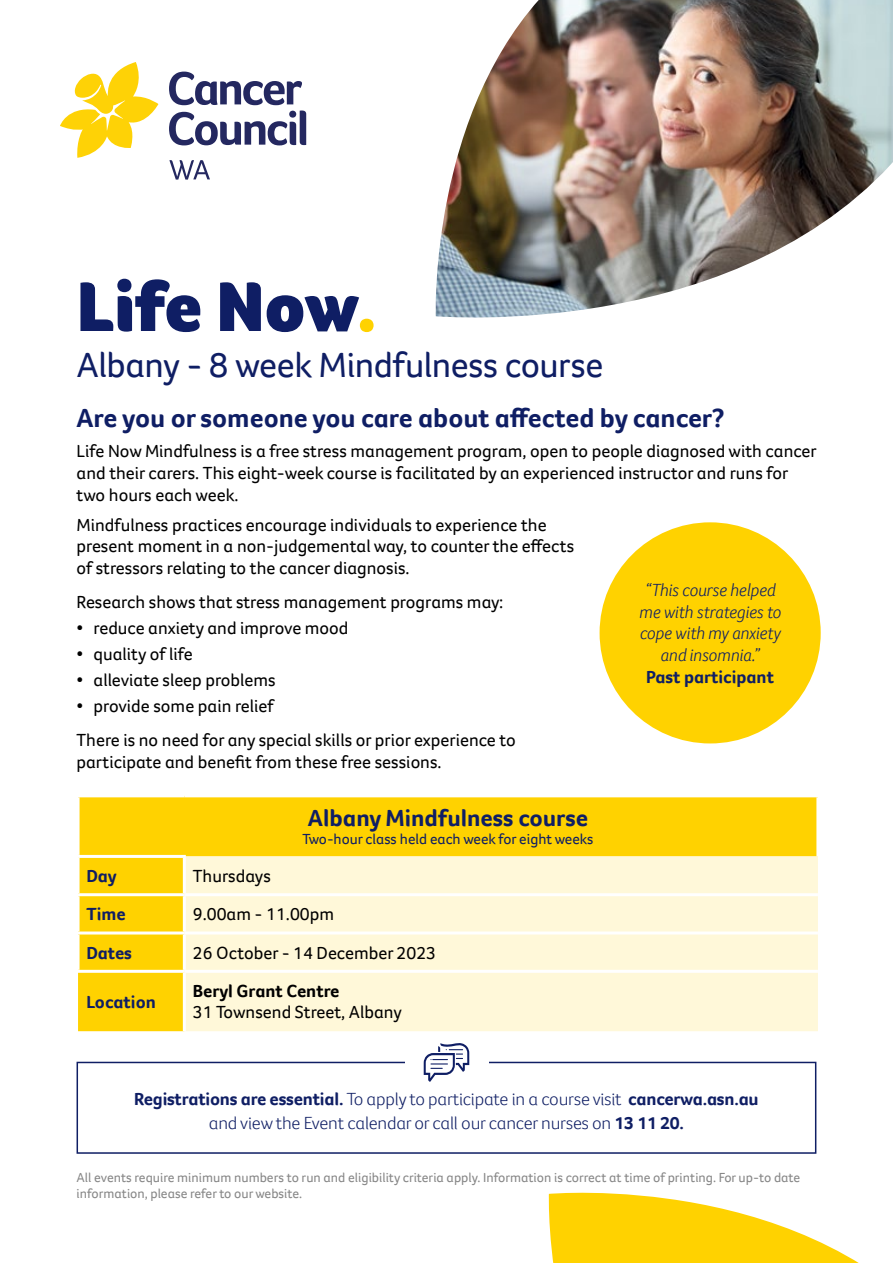
<style>
.page{position:relative;width:893px;height:1263px;background:#fff}
.page>*{position:absolute;margin:0;border:0;box-sizing:border-box;transform-origin:0 0}
.t1{font:900 72px "Foco CC";color:#0f1e64}
.t2{font:36px "Foco CC";letter-spacing:-.015em;color:#0f1e64}
.t3{font:700 27px "Foco CC";color:#0f1e64}
.t4{font:700 24px "Foco CC";color:#0f1e64}
.t5{font:18px/21.6px "Foco CC";color:#000}
.t6{font:300 18px/24px "Foco CC";letter-spacing:-.01em;color:#0f1e64;text-align:center}
.t7{font:italic 300 18px/21.6px "Foco CC";color:#0f1e64;text-align:center}
.t8{font:700 18px "Foco CC";color:#0f1e64}
.t9{font:700 18px "Foco CC";color:#000}
.t10{font:15px "Foco CC";color:#0f1e64}
.t11{font:13.5px/16.2px "Foco CC";color:#878787}
.s1{color:#ffd200}
.s2{font-weight:700}
</style>
<div class="page">
<svg style="left:60px;top:62px;width:98px;height:96px"></svg>
<svg style="left:169px;top:160px;width:41px;height:20px"></svg>
<svg style="left:169px;top:72px;width:137px;height:73px"></svg>
<div style="left:600px;top:522px;width:221px;height:221px;background:#ffd200;border-radius:50%"></div>
<img style="left:435px;top:0;width:458px;height:318px">
<svg style="left:548px;top:1192px;width:311px;height:71px"></svg>
<div style="left:77px;top:1062px;width:739px;height:92px;border:2px solid #0f1e64"></div>
<div style="left:405px;top:1039px;width:83px;height:45px;background:#fff"></div>
<svg style="left:424px;top:1043px;width:45px;height:39px"></svg>
<div style="left:78px;top:797px;width:738px;height:234px;background:#ffd200"></div>
<div style="left:186px;top:856px;width:632px;height:175px;background:#fff8d9"></div>
<hr style="left:183px;top:858px;width:3px;height:35px;background:#fff">
<hr style="left:77px;top:893px;width:107px;height:3px;background:#fff">
<hr style="left:184px;top:893px;width:634px;height:3px;background:#fff">
<hr style="left:183px;top:896px;width:3px;height:35px;background:#fff">
<hr style="left:77px;top:931px;width:107px;height:3px;background:#fff">
<hr style="left:184px;top:931px;width:634px;height:3px;background:#fff">
<hr style="left:184px;top:970px;width:634px;height:3px;background:#fff">
<hr style="left:183px;top:973px;width:3px;height:58px;background:#fff">
<hr style="left:77px;top:797px;width:3px;height:58px;background:#fff">
<hr style="left:77px;top:855px;width:109px;height:3px;background:#fff">
<hr style="left:77px;top:858px;width:3px;height:35px;background:#fff">
<hr style="left:77px;top:896px;width:3px;height:35px;background:#fff">
<hr style="left:77px;top:934px;width:3px;height:36px;background:#fff">
<hr style="left:183px;top:934px;width:3px;height:36px;background:#fff">
<hr style="left:77px;top:970px;width:107px;height:3px;background:#fff">
<h1 class="t1" style="left:77px;top:259px;width:302px">Life Now<span class="s1">.</span></h1>
<h2 class="t2" style="left:77px;top:340px;width:528px">Albany - 8 week Mindfulness course</h2>
<h3 class="t3" style="left:77px;top:400px;width:650px">Are you or someone you care about affected by cancer?</h3>
<p class="t5" style="left:77px;top:440px;width:742px">Life Now Mindfulness is a free stress management program, open to people diagnosed with cancer and their carers. This eight-week course is facilitated by an experienced instructor and runs for two hours each week.</p>
<p class="t5" style="left:77px;top:514px;width:499px">Mindfulness practices encourage individuals to experience the present moment in a non-judgemental way, to counter the effects of stressors relating to the cancer diagnosis.</p>
<p class="t5" style="left:77px;top:591px;width:429px">Research shows that stress management programs may:</p>
<p class="t5" style="left:77px;top:617px;width:274px">• reduce anxiety and improve mood</p>
<p class="t5" style="left:77px;top:643px;width:118px">• quality of life</p>
<p class="t5" style="left:77px;top:669px;width:201px">• alleviate sleep problems</p>
<p class="t5" style="left:77px;top:688px;width:441px;line-height:34.3px">• provide some pain relief<br>There is no need for any special skills or prior experience to</p>
<p class="t5" style="left:77px;top:751px;width:367px">participate and benefit from these free sessions.</p>
<p class="t7" style="left:639px;top:579px;width:143px">“This course helped me with strategies to cope with my anxiety and insomnia.”</p>
<p class="t8" style="left:646px;top:664px;width:129px">Past participant</p>
<h3 class="t4" style="left:308px;top:802px;width:282px">Albany Mindfulness course</h3>
<p class="t10" style="left:302px;top:829px;width:293px">Two-hour class held each week for eight weeks</p>
<p class="t8" style="left:87px;top:864px;width:32px">Day</p>
<p class="t5" style="left:193px;top:865px;width:80px">Thursdays</p>
<p class="t8" style="left:87px;top:902px;width:41px">Time</p>
<p class="t5" style="left:193px;top:903px;width:143px">9.00am - 11.00pm</p>
<p class="t8" style="left:87px;top:940px;width:47px">Dates</p>
<p class="t5" style="left:193px;top:941px;width:245px">26 October - 14 December 2023</p>
<p class="t8" style="left:87px;top:990px;width:71px">Location</p>
<p class="t9" style="left:193px;top:979px;width:148px">Beryl Grant Centre</p>
<p class="t5" style="left:193px;top:1001px;width:211px">31 Townsend Street, Albany</p>
<p class="t6" style="left:134px;top:1087px;width:626px"><span class="s2">Registrations are essential.</span> To apply to participate in a course visit <span class="s2">cancerwa.asn.au </span>and view the Event calendar or call our cancer nurses on <span class="s2">13 11 20.</span></p>
<p class="t11" style="left:77px;top:1169px;width:725px">All events require minimum numbers to run and eligibility criteria apply. Information is correct at time of printing. For up-to date information, please refer to our website.</p>
</div>
